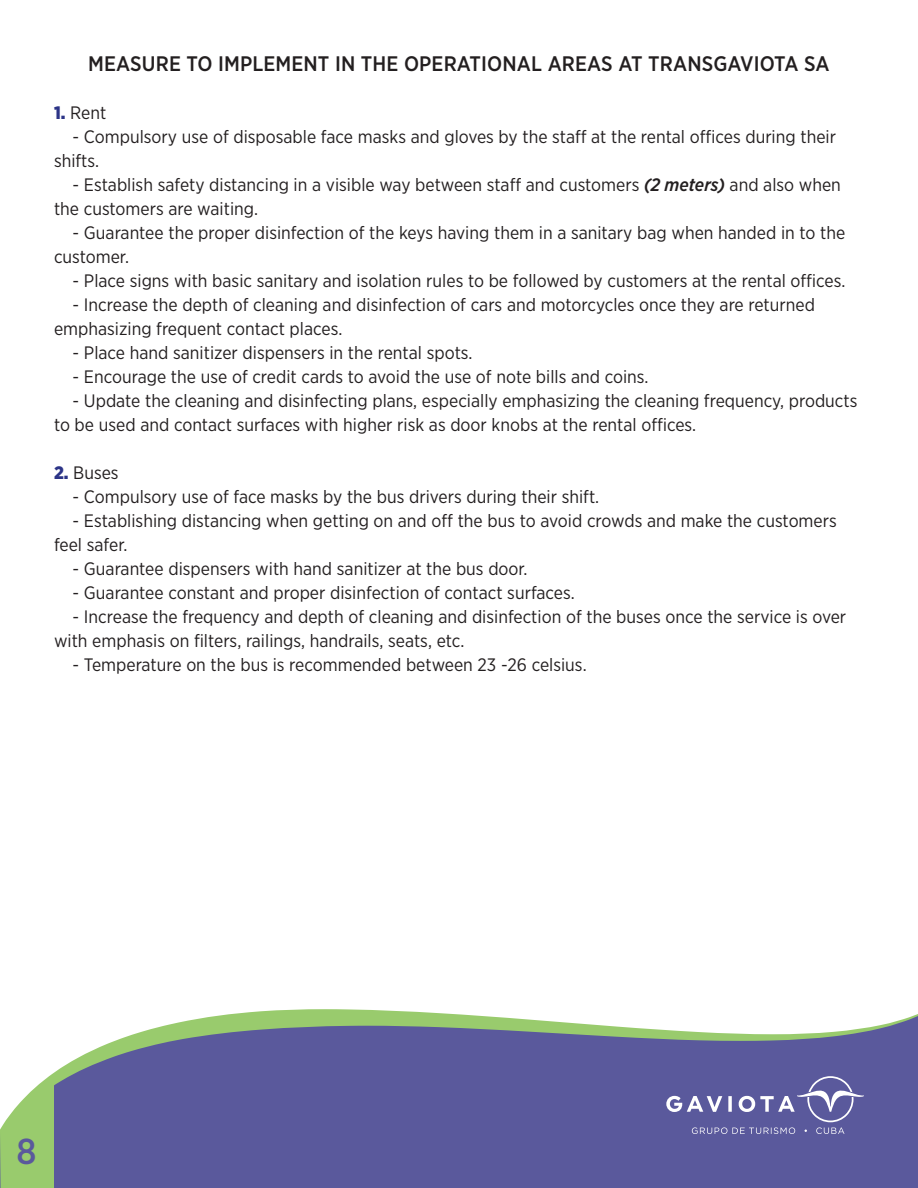
<style>
.page{position:relative;width:918px;height:1188px;background:#fff}
.page>*{position:absolute;margin:0;border:0;box-sizing:border-box;transform-origin:0 0}
.t1{font:500 36px "Gotham Narrow";color:#5a599c}
.Subtitular_2{font:500 21px "Gotham Narrow";letter-spacing:.005em;color:#231f20}
.t2{font:18px/24px "Gotham Narrow";color:#231f20}
.s1{font-weight:900;color:#2c3487}
.s2{font-weight:500;font-style:italic}
</style>
<div class="page">
<div style="left:54px;top:1133px;width:864px;height:55px;background:#5a599c"></div>
<svg style="left:45px;top:1009px;width:873px;height:124px;background:#787da5"></svg>
<svg style="left:666px;top:1076px;width:198px;height:58px;background:#6f6ea8"></svg>
<svg style="left:0;top:1079px;width:54px;height:109px"></svg>
<p class="Subtitular_2" style="left:88px;top:50px;width:743px">MEASURE TO IMPLEMENT IN THE OPERATIONAL AREAS AT TRANSGAVIOTA SA</p>
<p class="t2" style="left:54px;top:100px;width:54px"><span class="s1">1.</span> Rent</p>
<p class="t2" style="left:54px;top:124px;width:784px;text-indent:19px">- Compulsory use of disposable face masks and gloves by the staff at the rental offices during their shifts.</p>
<p class="t2" style="left:54px;top:172px;width:788px;text-indent:19px">- Establish safety distancing in a visible way between staff and customers <span class="s2">(2 meters)</span> and also when the customers are waiting.</p>
<p class="t2" style="left:54px;top:220px;width:793px;text-indent:19px">- Guarantee the proper disinfection of the keys having them in a sanitary bag when handed in to the customer.</p>
<p class="t2" style="left:73px;top:268px;width:774px">- Place signs with basic sanitary and isolation rules to be followed by customers at the rental offices.</p>
<p class="t2" style="left:73px;top:292px;width:744px">- Increase the depth of cleaning and disinfection of cars and motorcycles once they are returned</p>
<p class="t2" style="left:54px;top:316px;width:290px">emphasizing frequent contact places.</p>
<p class="t2" style="left:73px;top:340px;width:401px">- Place hand sanitizer dispensers in the rental spots.</p>
<p class="t2" style="left:73px;top:364px;width:577px">- Encourage the use of credit cards to avoid the use of note bills and coins.</p>
<p class="t2" style="left:54px;top:388px;width:805px;text-indent:19px">- Update the cleaning and disinfecting plans, especially emphasizing the cleaning frequency, products to be used and contact surfaces with higher risk as door knobs at the rental offices.</p>
<p class="t2" style="left:54px;top:460px;width:66px"><span class="s1">2.</span> Buses</p>
<p class="t2" style="left:73px;top:484px;width:528px">- Compulsory use of face masks by the bus drivers during their shift.</p>
<p class="t2" style="left:54px;top:508px;width:784px;text-indent:19px">- Establishing distancing when getting on and off the bus to avoid crowds and make the customers feel safer.</p>
<p class="t2" style="left:73px;top:556px;width:456px">- Guarantee dispensers with hand sanitizer at the bus door.</p>
<p class="t2" style="left:73px;top:580px;width:504px">- Guarantee constant and proper disinfection of contact surfaces.</p>
<p class="t2" style="left:54px;top:604px;width:794px;text-indent:19px">- Increase the frequency and depth of cleaning and disinfection of the buses once the service is over with emphasis on filters, railings, handrails, seats, etc.</p>
<p class="t2" style="left:73px;top:652px;width:516px">- Temperature on the bus is recommended between 23 -26 celsius.</p>
<h1 class="t1" style="left:17px;top:1129px;width:22px">8</h1>
</div>
